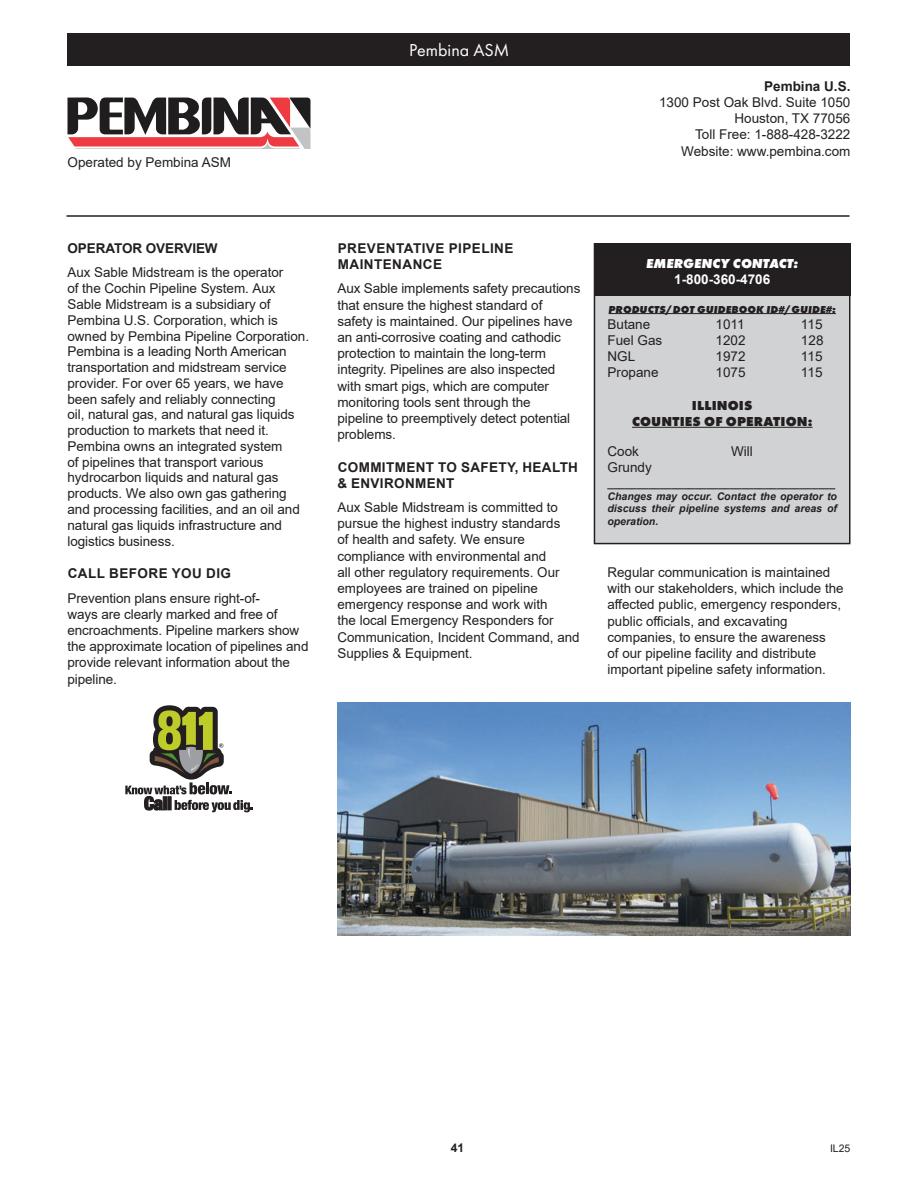
<style>
.page{position:relative;width:918px;height:1188px;background:#fff}
.page>*{position:absolute;margin:0;border:0;box-sizing:border-box;transform-origin:0 0}
.t1{font:18px "Futura PT";color:#fff}
.t2{font:13.5px/16.2px "Arial";letter-spacing:-.005em;color:#231f20}
.t3{font:700 13.5px/16.2px "Arial";letter-spacing:.03em;color:#231f20}
.t4{font:800 13.5px "Futura PT";letter-spacing:.01em;color:#231f20}
.t5{font:italic 800 13.5px "Futura PT";color:#fff}
.t6{font:700 13.5px "Arial";letter-spacing:-.005em;color:#231f20}
.t7{font:700 13.5px "Arial";color:#fff}
.t8{font:700 13.5px "Arial";color:#231f20}
.t9{font:700 12px "Arial";color:#231f20}
.t10{font:italic 700 10.5px/12.6px "Arial";color:#231f20;text-align:justify}
.t11{font:italic 800 10.5px "Futura PT";letter-spacing:.01em;color:#231f20}
.t12{font:10.5px "Arial";color:#231f20}
</style>
<div class="page">
<div style="left:594px;top:244px;width:256px;height:300px;background:#d1d2d4"></div>
<div style="left:594px;top:243px;width:256px;height:301px;border:2px solid #231f20"></div>
<div style="left:594px;top:244px;width:256px;height:52px;background:#231f20"></div>
<hr style="left:609px;top:313px;width:227px;height:1px;background:#231f20">
<hr style="left:632px;top:427px;width:181px;height:1px;background:#231f20">
<hr style="left:67px;top:215px;width:783px;height:2px;background:#231f20">
<div style="left:68px;top:34px;width:782px;height:32px;background:#231f20"></div>
<svg style="left:125px;top:705px;width:128px;height:107px"></svg>
<svg style="left:68px;top:98px;width:242px;height:50px"></svg>
<img style="left:338px;top:702px;width:512px;height:234px">
<p class="t2" style="left:68px;top:154px;width:165px">Operated by Pembina ASM</p>
<p class="t6" style="left:68px;top:239px;width:152px">OPERATOR OVERVIEW</p>
<p class="t2" style="left:68px;top:264px;width:243px">Aux Sable Midstream is the operator<br>of the Cochin Pipeline System. Aux Sable Midstream is a subsidiary of Pembina U.S. Corporation, which is owned by Pembina Pipeline Corporation.<br>Pembina is a leading North American transportation and midstream service provider. For over 65 years, we have been safely and reliably connecting<br>oil, natural gas, and natural gas liquids production to markets that need it.<br>Pembina owns an integrated system<br>of pipelines that transport various hydrocarbon liquids and natural gas products. We also own gas gathering and processing facilities, and an oil and natural gas liquids infrastructure and logistics business.</p>
<p class="t3" style="left:68px;top:566px;width:165px">CALL BEFORE YOU DIG</p>
<p class="t2" style="left:68px;top:590px;width:243px">Prevention plans ensure right-of-<br>ways are clearly marked and free of encroachments. Pipeline markers show the approximate location of pipelines and provide relevant information about the pipeline.</p>
<p class="t1" style="left:409px;top:39px;width:102px">Pembina ASM</p>
<p class="t8" style="left:764px;top:77px;width:88px">Pembina U.S.</p>
<p class="t2" style="left:659px;top:94px;width:193px">1300 Post Oak Blvd. Suite 1050</p>
<p class="t2" style="left:734px;top:110px;width:118px">Houston, TX 77056</p>
<p class="t2" style="left:695px;top:127px;width:157px">Toll Free: 1-888-428-3222</p>
<p class="t2" style="left:681px;top:143px;width:171px">Website: www.pembina.com</p>
<p class="t3" style="left:338px;top:240px;width:177px">PREVENTATIVE PIPELINE</p>
<p class="t3" style="left:338px;top:256px;width:106px">MAINTENANCE</p>
<p class="t2" style="left:338px;top:280px;width:244px">Aux Sable implements safety precautions that ensure the highest standard of safety is maintained. Our pipelines have an anti-corrosive coating and cathodic protection to maintain the long-term integrity. Pipelines are also inspected with smart pigs, which are computer monitoring tools sent through the<br>pipeline to preemptively detect potential problems.</p>
<p class="t3" style="left:338px;top:459px;width:242px">COMMITMENT TO SAFETY, HEALTH &amp; ENVIRONMENT</p>
<p class="t2" style="left:338px;top:499px;width:244px">Aux Sable Midstream is committed to pursue the highest industry standards<br>of health and safety. We ensure compliance with environmental and<br>all other regulatory requirements. Our employees are trained on pipeline emergency response and work with<br>the local Emergency Responders for Communication, Incident Command, and Supplies &amp; Equipment.</p>
<p class="t5" style="left:646px;top:254px;width:154px">EMERGENCY CONTACT:</p>
<p class="t7" style="left:674px;top:269px;width:98px">1-800-360-4706</p>
<p class="t11" style="left:609px;top:302px;width:229px">PRODUCTS/DOT GUIDEBOOK ID#/GUIDE#:</p>
<p class="t2" style="left:608px;top:316px;width:44px">Butane</p>
<p class="t2" style="left:716px;top:316px;width:31px">1011</p>
<p class="t2" style="left:801px;top:316px;width:23px">115</p>
<p class="t2" style="left:608px;top:332px;width:56px">Fuel Gas</p>
<p class="t2" style="left:716px;top:332px;width:32px">1202</p>
<p class="t2" style="left:801px;top:332px;width:24px">128</p>
<p class="t2" style="left:608px;top:348px;width:29px">NGL</p>
<p class="t2" style="left:716px;top:348px;width:32px">1972</p>
<p class="t2" style="left:801px;top:348px;width:23px">115</p>
<p class="t2" style="left:608px;top:364px;width:53px">Propane</p>
<p class="t2" style="left:716px;top:364px;width:32px">1075</p>
<p class="t2" style="left:801px;top:364px;width:23px">115</p>
<p class="t4" style="left:692px;top:397px;width:62px">ILLINOIS</p>
<p class="t4" style="left:632px;top:413px;width:182px">COUNTIES OF OPERATION:</p>
<p class="t2" style="left:608px;top:443px;width:33px">Cook</p>
<p class="t2" style="left:608px;top:459px;width:46px">Grundy</p>
<p class="t2" style="left:731px;top:443px;width:23px">Will</p>
<p class="t10" style="left:608px;top:477px;width:229px">_______________________________________</p>
<p class="t10" style="left:608px;top:490px;width:231px">Changes may occur. Contact the operator to discuss their pipeline systems and areas of operation.</p>
<p class="t2" style="left:608px;top:564px;width:238px">Regular communication is maintained with our stakeholders, which include the affected public, emergency responders, public officials, and excavating companies, to ensure the awareness<br>of our pipeline facility and distribute important pipeline safety information.</p>
<p class="t9" style="left:451px;top:1139px;width:15px">41</p>
<p class="t12" style="left:830px;top:1141px;width:22px">IL25</p>
</div>
